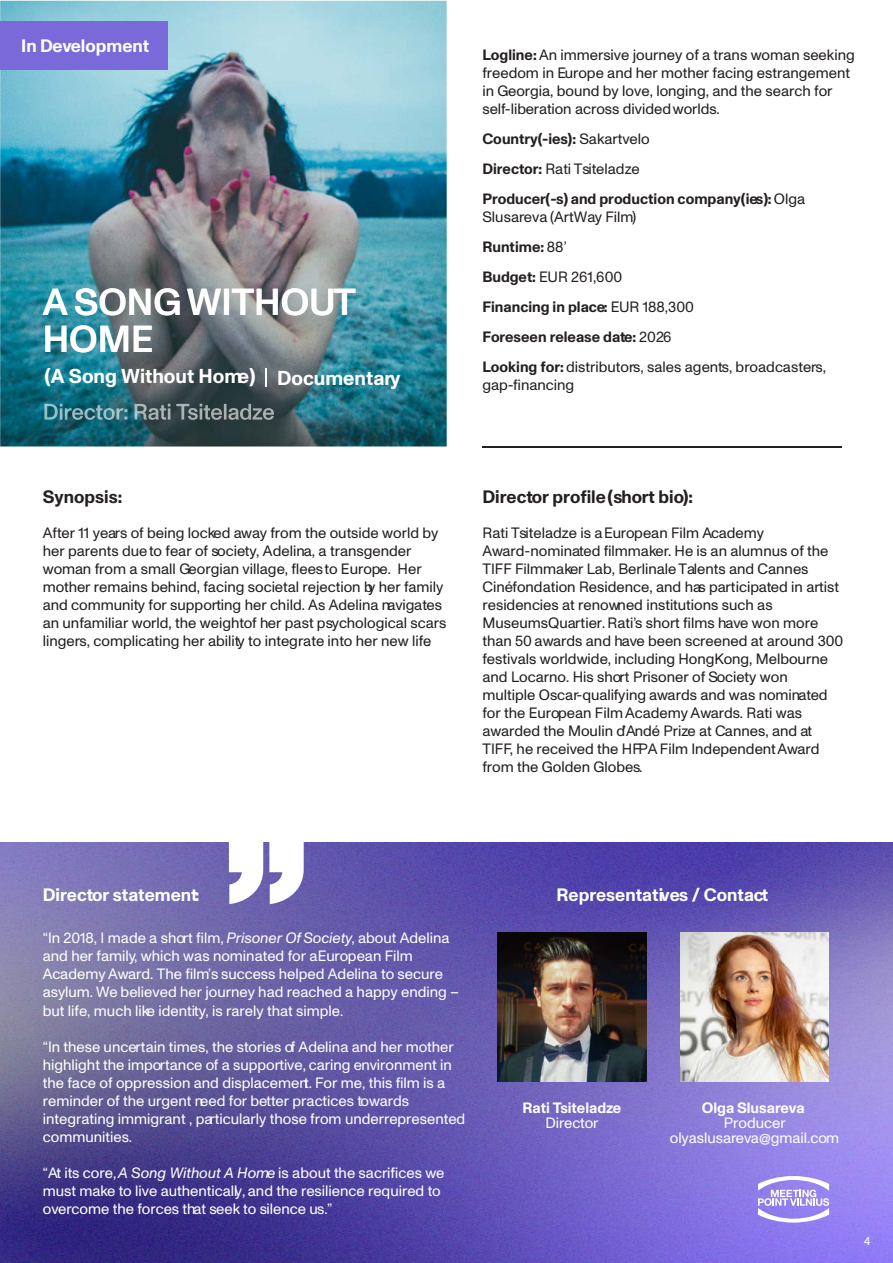
<style>
.page{position:relative;width:893px;height:1263px;background:#fff}
.page>*{position:absolute;margin:0;border:0;box-sizing:border-box;transform-origin:0 0}
.t1{font:500 37.5px/37.5px "ABC Monument Grotesk";color:#fff}
.t2{font:700 20.1px "ABC Monument Grotesk";color:#fff}
.t3{font:700 18px "ABC Monument Grotesk";color:#fff}
.t4{font:700 18px "ABC Monument Grotesk";color:#241f21}
.t5{font:15px/18px "ABC Monument Grotesk";color:#241f21}
.t6{font:15px/18px "ABC Monument Grotesk";color:#fff}
.t7{font:700 15px/30px "ABC Monument Grotesk";color:#241f21}
.t8{font:700 15px "ABC Monument Grotesk";color:#fff}
.t9{font:12px "ABC Monument Grotesk";color:#fff}
.s1{font-weight:700}
.s2{font-weight:400}
.s3{font-style:italic}
</style>
<div class="page">
<img style="left:0;top:842px;width:893px;height:421px">
<img style="left:0;top:1px;width:447px;height:445px">
<img style="left:44px;top:404px;width:230px;height:16px">
<svg style="left:269px;top:842px;width:35px;height:62px"></svg>
<svg style="left:229px;top:842px;width:34px;height:62px"></svg>
<img style="left:680px;top:933px;width:149px;height:149px">
<img style="left:497px;top:933px;width:149px;height:149px">
<hr style="left:482px;top:446px;width:359px;height:1px;background:#241f21">
<svg style="left:758px;top:1176px;width:71px;height:46px"></svg>
<div style="left:0;top:21px;width:167px;height:49px;background:#7a69d9"></div>
<svg style="left:266px;top:368px;width:1px;height:19px"></svg>
<p class="t3" style="left:21px;top:35px;width:130px">In Development</p>
<h1 class="t1" style="left:43px;top:284px;width:315px">A SONG WITHOUT<br>HOME</h1>
<h2 class="t2" style="left:44px;top:364px;width:357px">(A Song Without Home) Documentary</h2>
<p class="t5" style="left:482px;top:46px;width:374px"><span class="s1">Logline:</span>An immersive journey of a trans woman seeking freedom in Europe and her mother facing estrangement in Georgia, bound by love, longing, and the search for self-liberation across divided worlds.</p>
<p class="t7" style="left:482px;top:124px;width:324px">Country(-ies): <span class="s2">Sakartvelo<br></span>Director: <span class="s2">Rati Tsiteladze<br></span>Producer(-s) and production company(ies): <span class="s2">Olga</span></p>
<p class="t5" style="left:482px;top:202px;width:345px;line-height:30px">Slusareva (ArtWay Film)<br><span class="s1">Runtime:</span> 88’<br><span class="s1">Budget:</span> EUR 261,600<br><span class="s1">Financing in place:</span> EUR 188,300<br><span class="s1">Foreseen release date:</span> 2026<br><span class="s1">Looking for:</span> distributors, sales agents, broadcasters,</p>
<p class="t5" style="left:482px;top:376px;width:93px">gap-financing</p>
<p class="t4" style="left:43px;top:486px;width:81px">Synopsis:</p>
<p class="t4" style="left:482px;top:486px;width:212px">Director profile (short bio):</p>
<p class="t5" style="left:43px;top:523px;width:405px">After 11 years of being locked away from the outside world by her parents due to fear of society, Adelina, a transgender woman from a small Georgian village, flees to Europe. Her mother remains behind, facing societal rejection by her family and community for supporting her child. As Adelina navigates an unfamiliar world, the weight of her past psychological scars lingers, complicating her ability to integrate into her new life.</p>
<p class="t5" style="left:482px;top:523px;width:362px">Rati Tsiteladze is a European Film Academy Award-nominated filmmaker. He is an alumnus of the TIFF Filmmaker Lab, Berlinale Talents and Cannes Cinéfondation Residence, and has participated in artist residencies at renowned institutions such as MuseumsQuartier. Rati’s short films have won more than 50 awards and have been screened at around 300 festivals worldwide, including Hong Kong, Melbourne and Locarno. His short Prisoner of Society won multiple Oscar-qualifying awards and was nominated for the European Film Academy Awards. Rati was awarded the Moulin d’Andé Prize at Cannes, and at TIFF, he received the HFPA Film Independent Award from the Golden Globes.</p>
<p class="t3" style="left:43px;top:884px;width:158px">Director statement:</p>
<p class="t6" style="left:43px;top:929px;width:418px">“In 2018, I made a short film, <span class="s3">Prisoner Of Society</span>, about Adelina and her family, which was nominated for a European Film Academy Award. The film’s success helped Adelina to secure asylum. We believed her journey had reached a happy ending – but life, much like identity, is rarely that simple.</p>
<p class="t6" style="left:43px;top:1037px;width:424px">“In these uncertain times, the stories of Adelina and her mother highlight the importance of a supportive, caring environment in the face of oppression and displacement. For me, this film is a reminder of the urgent need for better practices towards integrating immigrant , particularly those from underrepresented communities.</p>
<p class="t6" style="left:43px;top:1163px;width:403px">“At its core, <span class="s3">A Song Without A Home</span> is about the sacrifices we must make to live authentically, and the resilience required to overcome the forces that seek to silence us.”</p>
<p class="t3" style="left:556px;top:884px;width:213px">Representatives / Contact</p>
<p class="t8" style="left:522px;top:1098px;width:100px">Rati Tsiteladze</p>
<p class="t6" style="left:545px;top:1113px;width:55px">Director</p>
<p class="t8" style="left:702px;top:1098px;width:104px">Olga Slusareva</p>
<p class="t6" style="left:670px;top:1114px;width:171px;line-height:15px;text-align:center">Producer olyaslusareva@gmail.com</p>
<p class="t9" style="left:864px;top:1233px;width:8px">4</p>
</div>
